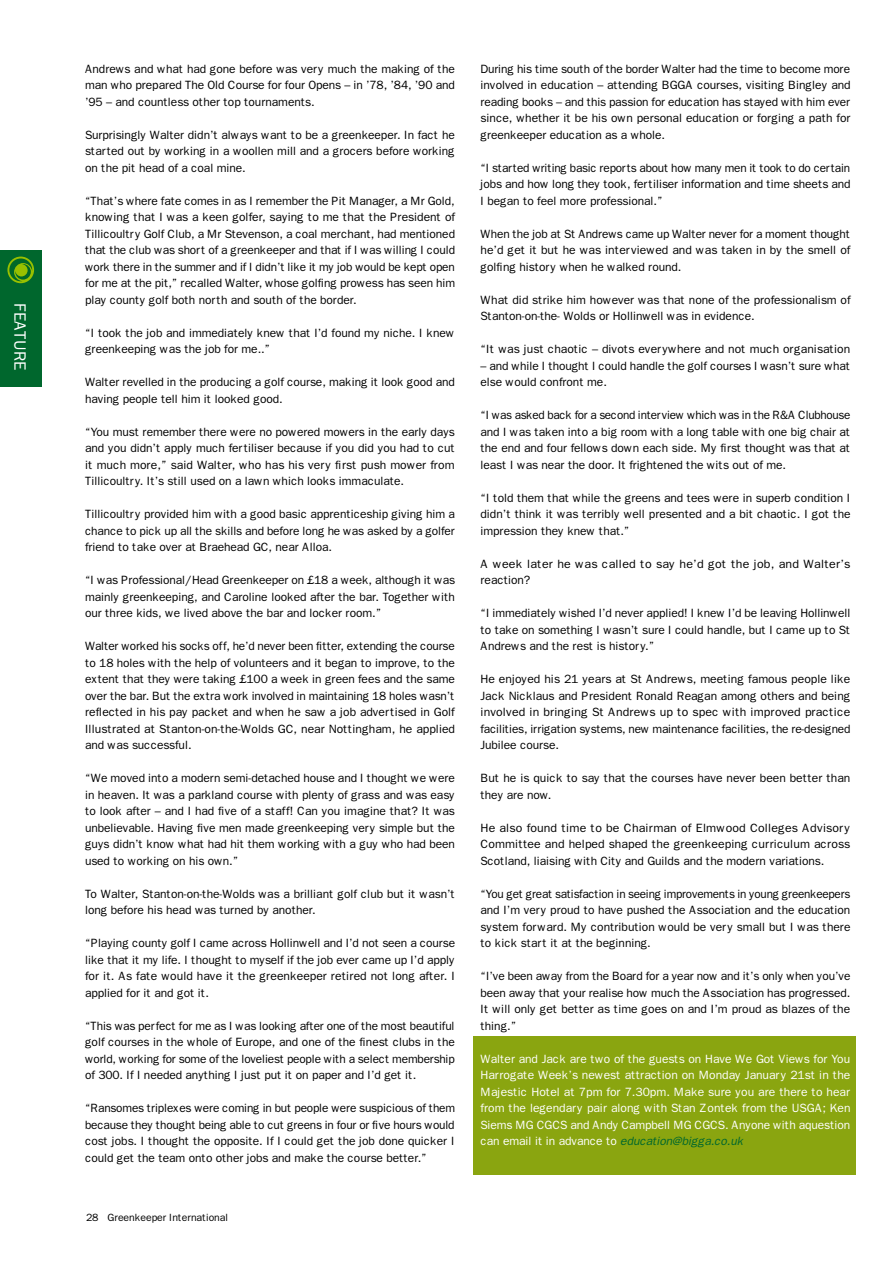
<style>
.page{position:relative;width:893px;height:1263px;background:#fff}
.page>*{position:absolute;margin:0;border:0;box-sizing:border-box;transform-origin:0 0}
.t1{font:16.5px "Franklin Gothic";letter-spacing:-.005em;color:#fff}
.t2{font:12px/16.5px "Franklin Gothic";letter-spacing:-.01em;color:#000;text-align:justify}
.t3{font:12px/16.5px "Franklin Gothic";letter-spacing:-.01em;color:#fff;text-align:justify}
.t4{font:12px/16.5px "Franklin Gothic";letter-spacing:.01em;color:#000}
.t5{font:10.5px "Franklin Gothic";letter-spacing:-.01em;color:#000}
.s1{font-style:italic;color:#00672d}
</style>
<div class="page">
<div style="left:0;top:251px;width:41px;height:136px;background:#00672d"></div>
<svg style="left:7px;top:257px;width:27px;height:26px"></svg>
<svg style="left:9px;top:258px;width:23px;height:23px"></svg>
<div style="left:473px;top:1036px;width:383px;height:139px;background:#8aa510"></div>
<h1 class="t1" style="left:30px;top:303px;width:69px;rotate:90deg">FEATURE</h1>
<p class="t2" style="left:85px;top:61px;width:371px">Andrews and what had gone before was very much the making of the man who prepared The Old Course for four Opens – in ’78, ’84, ’90 and ’95 – and countless other top tournaments.</p>
<p class="t2" style="left:85px;top:127px;width:371px">Surprisingly Walter didn’t always want to be a greenkeeper. In fact he started out by working in a woollen mill and a grocers before working on the pit head of a coal mine.</p>
<p class="t2" style="left:85px;top:193px;width:372px">“That’s where fate comes in as I remember the Pit Manager, a Mr Gold, knowing that I was a keen golfer, saying to me that the President of Tillicoultry Golf Club, a Mr Stevenson, a coal merchant, had mentioned that the club was short of a greenkeeper and that if I was willing I could work there in the summer and if I didn’t like it my job would be kept open for me at the pit,” recalled Walter, whose golfing prowess has seen him play county golf both north and south of the border.</p>
<p class="t2" style="left:85px;top:325px;width:371px">“I took the job and immediately knew that I’d found my niche. I knew greenkeeping was the job for me..”</p>
<p class="t2" style="left:85px;top:374px;width:371px">Walter revelled in the producing a golf course, making it look good and having people tell him it looked good.</p>
<p class="t2" style="left:85px;top:424px;width:371px">“You must remember there were no powered mowers in the early days and you didn’t apply much fertiliser because if you did you had to cut it much more,” said Walter, who has his very first push mower from Tillicoultry. It’s still used on a lawn which looks immaculate.</p>
<p class="t2" style="left:85px;top:506px;width:371px">Tillicoultry provided him with a good basic apprenticeship giving him a chance to pick up all the skills and before long he was asked by a golfer friend to take over at Braehead GC, near Alloa.</p>
<p class="t2" style="left:85px;top:572px;width:372px">“I was Professional/Head Greenkeeper on £18 a week, although it was mainly greenkeeping, and Caroline looked after the bar. Together with our three kids, we lived above the bar and locker room.”</p>
<p class="t2" style="left:85px;top:638px;width:372px">Walter worked his socks off, he’d never been fitter, extending the course to 18 holes with the help of volunteers and it began to improve, to the extent that they were taking £100 a week in green fees and the same over the bar. But the extra work involved in maintaining 18 holes wasn’t reflected in his pay packet and when he saw a job advertised in Golf Illustrated at Stanton-on-the-Wolds GC, near Nottingham, he applied and was successful.</p>
<p class="t2" style="left:85px;top:770px;width:371px">“We moved into a modern semi-detached house and I thought we were in heaven. It was a parkland course with plenty of grass and was easy to look after – and I had five of a staff! Can you imagine that? It was unbelievable. Having five men made greenkeeping very simple but the guys didn’t know what had hit them working with a guy who had been used to working on his own.”</p>
<p class="t2" style="left:85px;top:886px;width:372px">To Walter, Stanton-on-the-Wolds was a brilliant golf club but it wasn’t long before his head was turned by another.</p>
<p class="t2" style="left:85px;top:935px;width:372px">“Playing county golf I came across Hollinwell and I’d not seen a course like that it my life. I thought to myself if the job ever came up I’d apply for it. As fate would have it the greenkeeper retired not long after. I applied for it and got it.</p>
<p class="t2" style="left:85px;top:1018px;width:371px">“This was perfect for me as I was looking after one of the most beautiful golf courses in the whole of Europe, and one of the finest clubs in the world, working for some of the loveliest people with a select membership of 300. If I needed anything I just put it on paper and I’d get it.</p>
<p class="t2" style="left:85px;top:1100px;width:372px">“Ransomes triplexes were coming in but people were suspicious of them because they thought being able to cut greens in four or five hours would cost jobs. I thought the opposite. If I could get the job done quicker I could get the team onto other jobs and make the course better.”</p>
<p class="t5" style="left:86px;top:1212px;width:144px">28 Greenkeeper International</p>
<p class="t2" style="left:480px;top:61px;width:372px">During his time south of the border Walter had the time to become more involved in education – attending BGGA courses, visiting Bingley and reading books – and this passion for education has stayed with him ever since, whether it be his own personal education or forging a path for greenkeeper education as a whole.</p>
<p class="t2" style="left:480px;top:160px;width:372px">“I started writing basic reports about how many men it took to do certain jobs and how long they took, fertiliser information and time sheets and I began to feel more professional.”</p>
<p class="t2" style="left:480px;top:226px;width:371px">When the job at St Andrews came up Walter never for a moment thought he’d get it but he was interviewed and was taken in by the smell of golfing history when he walked round.</p>
<p class="t2" style="left:480px;top:292px;width:372px">What did strike him however was that none of the professionalism of<br>Stanton-on-the- Wolds or Hollinwell was in evidence.</p>
<p class="t2" style="left:480px;top:341px;width:371px">“It was just chaotic – divots everywhere and not much organisation</p>
<p class="t2" style="left:480px;top:358px;width:371px">– and while I thought I could handle the golf courses I wasn’t sure what else would confront me.</p>
<p class="t2" style="left:480px;top:407px;width:371px">“I was asked back for a second interview which was in the R&amp;A Clubhouse and I was taken into a big room with a long table with one big chair at the end and four fellows down each side. My first thought was that at least I was near the door. It frightened the wits out of me.</p>
<p class="t2" style="left:480px;top:490px;width:372px">“I told them that while the greens and tees were in superb condition I didn’t think it was terribly well presented and a bit chaotic. I got the impression they knew that.”</p>
<p class="t4" style="left:480px;top:556px;width:371px">A week later he was called to say he’d got the job, and Walter’s reaction?</p>
<p class="t2" style="left:480px;top:605px;width:372px">“I immediately wished I’d never applied! I knew I’d be leaving Hollinwell to take on something I wasn’t sure I could handle, but I came up to St Andrews and the rest is history.”</p>
<p class="t2" style="left:480px;top:671px;width:372px">He enjoyed his 21 years at St Andrews, meeting famous people like Jack Nicklaus and President Ronald Reagan among others and being involved in bringing St Andrews up to spec with improved practice facilities, irrigation systems, new maintenance facilities, the re-designed Jubilee course.</p>
<p class="t2" style="left:480px;top:770px;width:371px">But he is quick to say that the courses have never been better than they are now.</p>
<p class="t2" style="left:480px;top:820px;width:372px">He also found time to be Chairman of Elmwood Colleges Advisory Committee and helped shaped the greenkeeping curriculum across Scotland, liaising with City and Guilds and the modern variations.</p>
<p class="t2" style="left:480px;top:886px;width:372px">“You get great satisfaction in seeing improvements in young greenkeepers and I’m very proud to have pushed the Association and the education system forward. My contribution would be very small but I was there to kick start it at the beginning.</p>
<p class="t2" style="left:480px;top:968px;width:371px">“I’ve been away from the Board for a year now and it’s only when you’ve been away that your realise how much the Association has progressed.<br>It will only get better as time goes on and I’m proud as blazes of the thing.”</p>
<p class="t3" style="left:480px;top:1051px;width:372px">Walter and Jack are two of the guests on Have We Got Views for You Harrogate Week’s newest attraction on Monday January 21st in the Majestic Hotel at 7pm for 7.30pm. Make sure you are there to hear from the legendary pair along with Stan Zontek from the USGA; Ken Siems MG CGCS and Andy Campbell MG CGCS. Anyone with aquestion can email it in advance to <span class="s1">education@bigga.co.uk</span></p>
</div>
